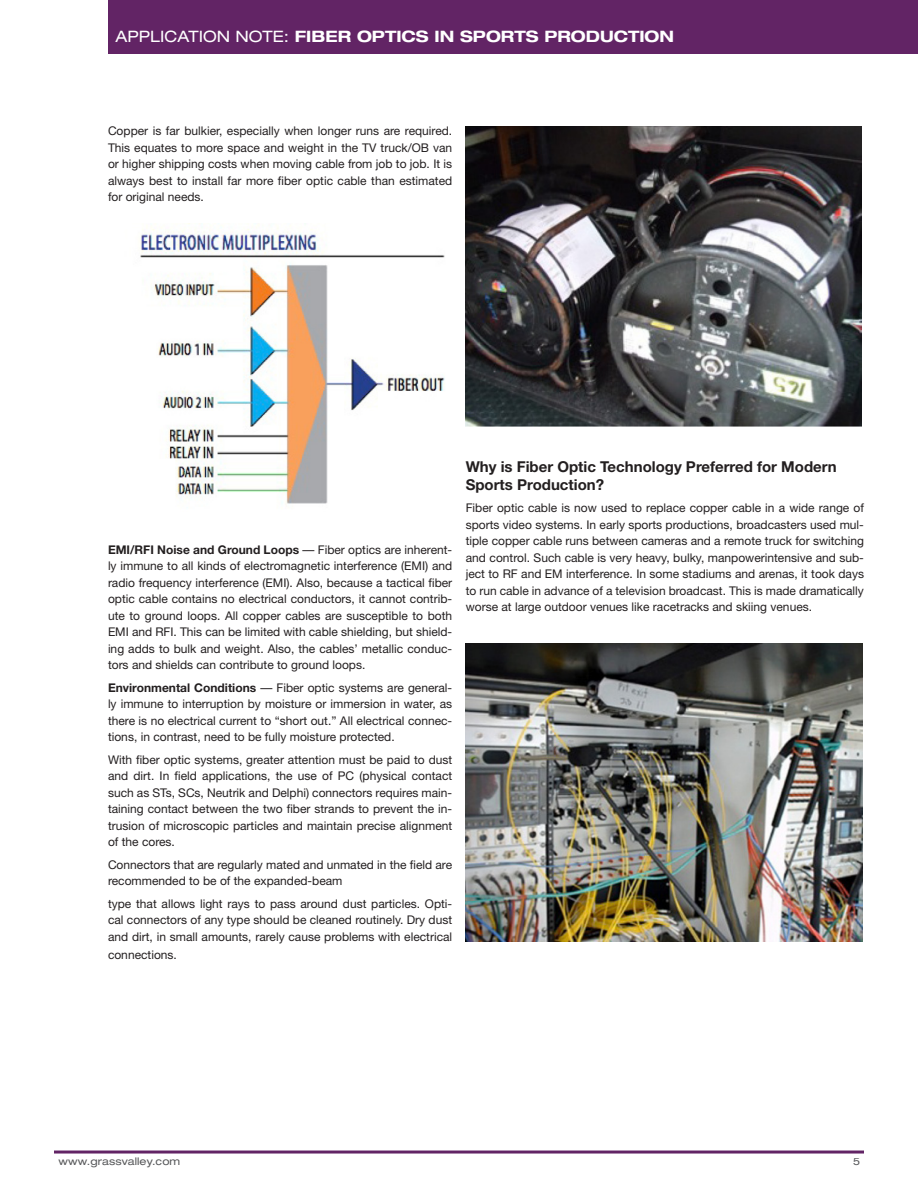
<style>
.page{position:relative;width:918px;height:1188px;background:#fff}
.page>*{position:absolute;margin:0;border:0;box-sizing:border-box;transform-origin:0 0}
.t1{font:700 expanded 15.75px "Helvetica Neue";color:#fff}
._2014_Collaterals_Ti{font:700 15px/18px "Helvetica Neue";color:#231f20}
._2014_Collaterals_Te{font:12px/16.5px "Helvetica Neue";color:#231f20;text-align:justify}
.t2{font:expanded 10.5px "Helvetica Neue LT Std";letter-spacing:.01em;color:#57585a}
.s1{font-family:"Helvetica Neue LT Std";font-weight:400}
.s2{font-weight:700}
</style>
<div class="page">
<div style="left:108px;top:0;width:810px;height:54px;background:#622465"></div>
<hr style="left:54px;top:1151px;width:810px;height:3px;background:#622465">
<img style="left:140px;top:224px;width:305px;height:280px">
<img style="left:465px;top:126px;width:397px;height:300px">
<img style="left:466px;top:643px;width:396px;height:298px">
<p class="t1" style="left:116px;top:26px;width:560px"><span class="s1">APPLICATION NOTE:</span> FIBER OPTICS IN SPORTS PRODUCTION</p>
<p class="_2014_Collaterals_Te" style="left:108px;top:123px;width:346px">Copper is far bulkier, especially when longer runs are required.<br>This equates to more space and weight in the TV truck/OB van or higher shipping costs when moving cable from job to job. It is always best to install far more fiber optic cable than estimated for original needs.</p>
<p class="_2014_Collaterals_Te" style="left:108px;top:541px;width:346px"><span class="s2">EMI/RFI Noise and Ground Loops</span> — Fiber optics are inherent&shy;ly immune to all kinds of electromagnetic interference (EMI) and radio frequency interference (EMI). Also, because a tactical fiber optic cable contains no electrical conductors, it cannot contrib&shy;ute to ground loops. All copper cables are susceptible to both EMI and RFI. This can be limited with cable shielding, but shield&shy;ing adds to bulk and weight. Also, the cables’ metallic conduc&shy;tors and shields can contribute to ground loops.</p>
<p class="_2014_Collaterals_Te" style="left:108px;top:679px;width:346px"><span class="s2">Environmental Conditions</span> — Fiber optic systems are general&shy;ly immune to interruption by moisture or immersion in water, as there is no electrical current to “short out.” All electrical connec&shy;tions, in contrast, need to be fully moisture protected.</p>
<p class="_2014_Collaterals_Te" style="left:108px;top:751px;width:346px">With fiber optic systems, greater attention must be paid to dust and dirt. In field applications, the use of PC (physical contact such as STs, SCs, Neutrik and Delphi) connectors requires main&shy;taining contact between the two fiber strands to prevent the in&shy;trusion of microscopic particles and maintain precise alignment of the cores.</p>
<p class="_2014_Collaterals_Te" style="left:108px;top:856px;width:346px">Connectors that are regularly mated and unmated in the field are recommended to be of the expanded-beam</p>
<p class="_2014_Collaterals_Te" style="left:108px;top:895px;width:346px">type that allows light rays to pass around dust particles. Opti&shy;cal connectors of any type should be cleaned routinely. Dry dust and dirt, in small amounts, rarely cause problems with electrical</p>
<p class="_2014_Collaterals_Te" style="left:108px;top:946px;width:70px">connections.</p>
<p class="_2014_Collaterals_Ti" style="left:466px;top:457px;width:373px">Why is Fiber Optic Technology Preferred for Modern<br>Sports Production?</p>
<p class="_2014_Collaterals_Te" style="left:466px;top:500px;width:400px">Fiber optic cable is now used to replace copper cable in a wide range of sports video systems. In early sports productions, broadcasters used mul&shy;tiple copper cable runs between cameras and a remote truck for switching and control. Such cable is very heavy, bulky, manpowerintensive and sub&shy;ject to RF and EM interference. In some stadiums and arenas, it took days to run cable in advance of a television broadcast. This is made dramatically worse at large outdoor venues like racetracks and skiing venues.</p>
<p class="t2" style="left:58px;top:1155px;width:123px">www.grassvalley.com</p>
<p class="t2" style="left:853px;top:1155px;width:9px">5</p>
</div>
